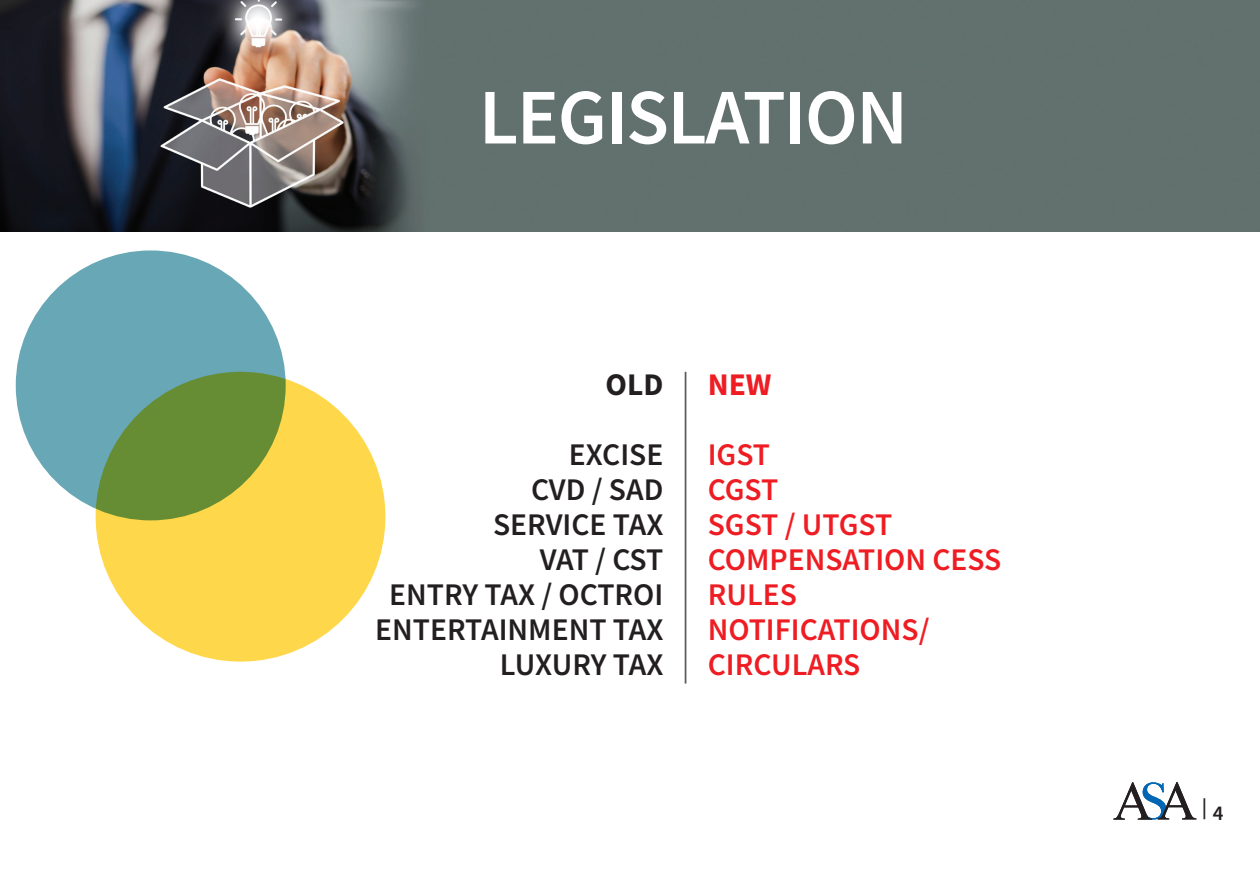
<style>
.page{position:relative;width:1260px;height:882px;background:#fff}
.page>*{position:absolute;margin:0;border:0;box-sizing:border-box;transform-origin:0 0}
.t1{font:600 78.75px "Source Sans Pro";letter-spacing:-.02em;color:#fff}
.t2{font:600 31.5px/35px "Source Sans Pro";color:#231f20;text-align:right}
.t3{font:600 31.5px/35px "Source Sans Pro";color:#ee1d23}
.t4{font:700 31.5px "Source Sans Pro";color:#231f20}
.t5{font:700 31.5px "Source Sans Pro";color:#ee1d23}
.t6{font:600 21px "Source Sans Pro";color:#231f20}
</style>
<div class="page">
<div style="left:96px;top:372px;width:289px;height:290px;background:#fed74a;border-radius:50%"></div>
<img style="left:0;top:0;width:1260px;height:232px">
<svg style="left:16px;top:250px;width:270px;height:270px;background:#689e89"></svg>
<svg style="left:1113px;top:782px;width:83px;height:38px"></svg>
<hr style="left:685px;top:372px;width:1px;height:312px;background:#231f20">
<h1 class="t1" style="left:479px;top:66px;width:431px">LEGISLATION</h1>
<p class="t4" style="left:606px;top:364px;width:59px">OLD</p>
<p class="t2" style="left:375px;top:437px;width:290px">EXCISE<br>CVD / SAD<br>SERVICE TAX<br>VAT / CST<br>ENTRY TAX / OCTROI<br>ENTERTAINMENT TAX<br>LUXURY TAX</p>
<p class="t5" style="left:708px;top:364px;width:65px">NEW</p>
<p class="t3" style="left:708px;top:437px;width:295px">IGST<br>CGST<br>SGST / UTGST<br>COMPENSATION CESS<br>RULES<br>NOTIFICATIONS/<br>CIRCULARS</p>
<p class="t6" style="left:1202px;top:796px;width:23px">| 4</p>
</div>
